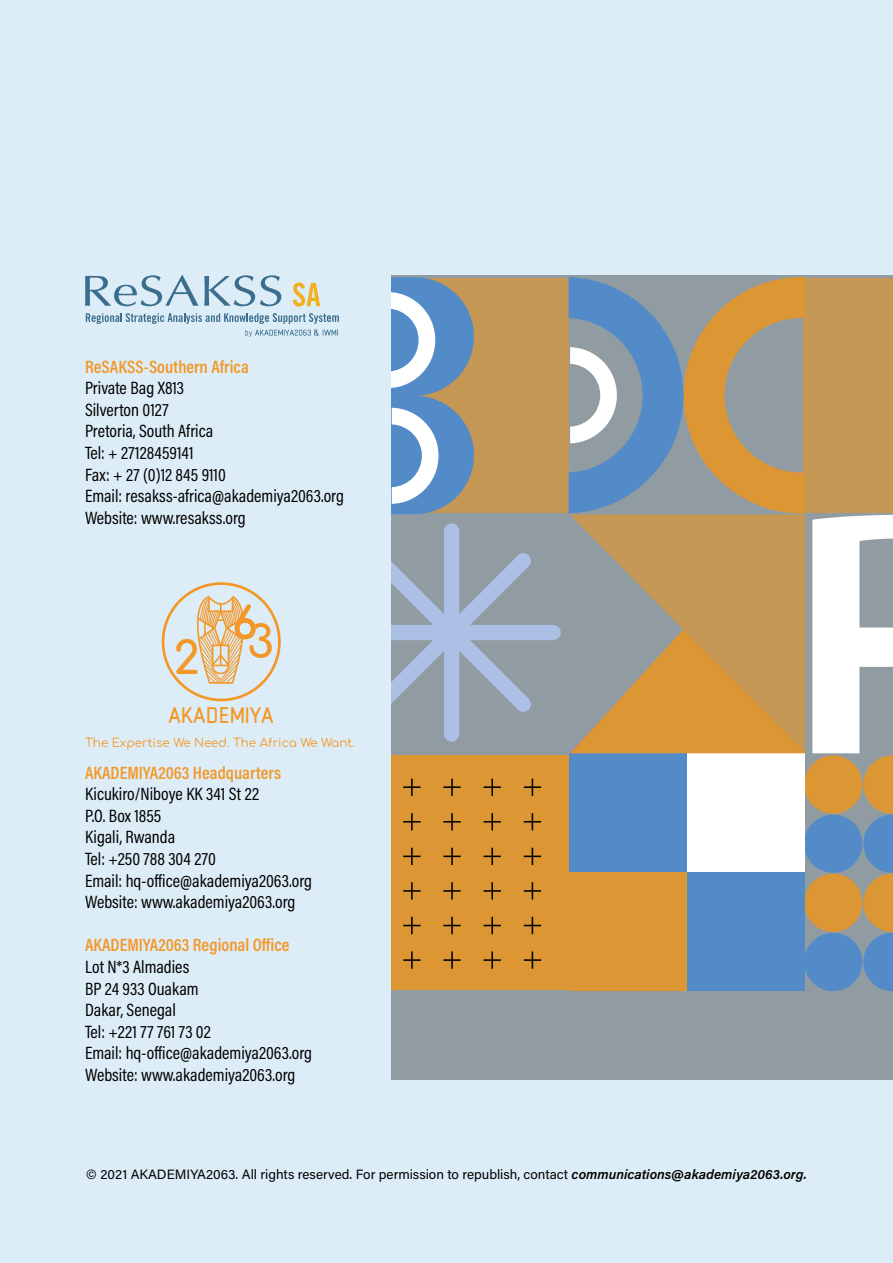
<style>
.page{position:relative;width:893px;height:1263px;background:#ddedf7}
.page>*{position:absolute;margin:0;border:0;box-sizing:border-box;transform-origin:0 0}
.t1{font:700 45px "Comfortaa";color:#f39828}
.t2{font:800 39.15px "Chathura";color:#f39828}
.t3{font:18px "Acumin Pro Cond";color:#000}
.t4{font:600 18px "Acumin Pro Cond";color:#f2982a}
.t5{font:13.5px "Acumin Pro";color:#000}
.t6{font:12px "Comfortaa";color:#f2982a}
.s1{font-weight:600;font-style:italic}
</style>
<div class="page">
<div style="left:391px;top:275px;width:502px;height:805px;background:#919ca2"></div>
<div style="left:391px;top:755px;width:178px;height:235px;background:#dc9634"></div>
<div style="left:391px;top:278px;width:178px;height:235px;background:#c59755"></div>
<div style="left:804px;top:755px;width:58px;height:59px;background:#dc9634;border-radius:50%"></div>
<div style="left:804px;top:814px;width:58px;height:59px;background:#538bc9;border-radius:50%"></div>
<div style="left:804px;top:874px;width:58px;height:58px;background:#dc9634;border-radius:50%"></div>
<div style="left:804px;top:933px;width:58px;height:58px;background:#538bc9;border-radius:50%"></div>
<div style="left:569px;top:754px;width:119px;height:118px;background:#538bc9"></div>
<div style="left:688px;top:754px;width:117px;height:118px;background:#fff"></div>
<div style="left:569px;top:872px;width:119px;height:119px;background:#dc9634"></div>
<div style="left:688px;top:872px;width:117px;height:119px;background:#538bc9"></div>
<svg style="left:403px;top:778px;width:18px;height:18px"></svg>
<svg style="left:443px;top:778px;width:18px;height:18px"></svg>
<svg style="left:484px;top:778px;width:17px;height:18px"></svg>
<svg style="left:524px;top:778px;width:17px;height:18px"></svg>
<svg style="left:403px;top:813px;width:18px;height:17px"></svg>
<svg style="left:443px;top:813px;width:18px;height:17px"></svg>
<svg style="left:484px;top:813px;width:17px;height:17px"></svg>
<svg style="left:524px;top:813px;width:17px;height:17px"></svg>
<svg style="left:403px;top:848px;width:18px;height:17px"></svg>
<svg style="left:443px;top:848px;width:18px;height:17px"></svg>
<svg style="left:484px;top:848px;width:17px;height:17px"></svg>
<svg style="left:524px;top:848px;width:17px;height:17px"></svg>
<svg style="left:403px;top:882px;width:18px;height:17px"></svg>
<svg style="left:443px;top:882px;width:18px;height:17px"></svg>
<svg style="left:484px;top:882px;width:17px;height:17px"></svg>
<svg style="left:524px;top:882px;width:17px;height:17px"></svg>
<svg style="left:403px;top:917px;width:18px;height:17px"></svg>
<svg style="left:443px;top:917px;width:18px;height:17px"></svg>
<svg style="left:484px;top:917px;width:17px;height:17px"></svg>
<svg style="left:524px;top:917px;width:17px;height:17px"></svg>
<svg style="left:403px;top:951px;width:18px;height:18px"></svg>
<svg style="left:443px;top:951px;width:18px;height:18px"></svg>
<svg style="left:484px;top:951px;width:17px;height:18px"></svg>
<svg style="left:524px;top:951px;width:17px;height:18px"></svg>
<svg style="left:569px;top:277px;width:236px;height:236px"></svg>
<svg style="left:391px;top:277px;width:83px;height:237px;background:#87a4c2"></svg>
<svg style="left:570px;top:514px;width:235px;height:115px;fill:#c59755"></svg>
<div style="left:803px;top:278px;width:90px;height:235px;background:#c59755"></div>
<svg style="left:570px;top:629px;width:236px;height:124px"></svg>
<div style="left:444px;top:523px;width:15px;height:219px;background:#abc0e4;border-radius:8px"></div>
<svg style="left:391px;top:552px;width:170px;height:161px"></svg>
<svg style="left:812px;top:515px;width:81px;height:476px"></svg>
<svg style="left:204px;top:275px;width:77px;height:31px"></svg>
<svg style="left:85px;top:275px;width:113px;height:31px"></svg>
<svg style="left:293px;top:283px;width:27px;height:24px"></svg>
<svg style="left:86px;top:313px;width:253px;height:24px"></svg>
<div style="left:162px;top:582px;width:119px;height:119px;border:3px solid #f39828;border-radius:50%"></div>
<svg style="left:183px;top:595px;width:89px;height:89px"></svg>
<p class="t4" style="left:85px;top:355px;width:165px">ReSAKSS-Southern Africa</p>
<p class="t3" style="left:85px;top:376px;width:101px">Private Bag X813</p>
<p class="t3" style="left:85px;top:398px;width:85px">Silverton 0127</p>
<p class="t3" style="left:85px;top:420px;width:130px">Pretoria, South Africa</p>
<p class="t3" style="left:85px;top:441px;width:110px">Tel: + 27128459141</p>
<p class="t3" style="left:85px;top:463px;width:142px">Fax: + 27 (0)12 845 9110</p>
<p class="t3" style="left:85px;top:484px;width:260px">Email: resakss-africa@akademiya2063.org</p>
<p class="t3" style="left:85px;top:506px;width:162px">Website: www.resakss.org</p>
<p class="t1" style="left:174px;top:616px;width:28px">2</p>
<p class="t2" style="left:169px;top:687px;width:107px">AKADEMIYA</p>
<p class="t6" style="left:85px;top:731px;width:271px">The Expertise We Need. The Africa We Want.</p>
<p class="t4" style="left:85px;top:760px;width:198px">AKADEMIYA2063 Headquarters</p>
<p class="t3" style="left:85px;top:782px;width:175px">Kicukiro/Niboye KK 341 St 22</p>
<p class="t3" style="left:85px;top:804px;width:78px">P.O. Box 1855</p>
<p class="t3" style="left:85px;top:825px;width:92px">Kigali, Rwanda</p>
<p class="t3" style="left:85px;top:847px;width:132px">Tel: +250 788 304 270</p>
<p class="t3" style="left:85px;top:869px;width:228px">Email: hq-office@akademiya2063.org</p>
<p class="t3" style="left:85px;top:890px;width:212px">Website: www.akademiya2063.org</p>
<p class="t4" style="left:85px;top:933px;width:206px">AKADEMIYA2063 Regional Office</p>
<p class="t3" style="left:85px;top:955px;width:106px">Lot N*3 Almadies</p>
<p class="t3" style="left:85px;top:977px;width:115px">BP 24 933 Ouakam</p>
<p class="t3" style="left:85px;top:998px;width:92px">Dakar, Senegal</p>
<p class="t3" style="left:85px;top:1020px;width:127px">Tel: +221 77 761 73 02</p>
<p class="t3" style="left:85px;top:1041px;width:228px">Email: hq-office@akademiya2063.org</p>
<p class="t3" style="left:85px;top:1063px;width:212px">Website: www.akademiya2063.org</p>
<p class="t5" style="left:86px;top:1165px;width:722px">© 2021 AKADEMIYA2063. All rights reserved. For permission to republish, contact <span class="s1">communications@akademiya2063.org.</span></p>
</div>
